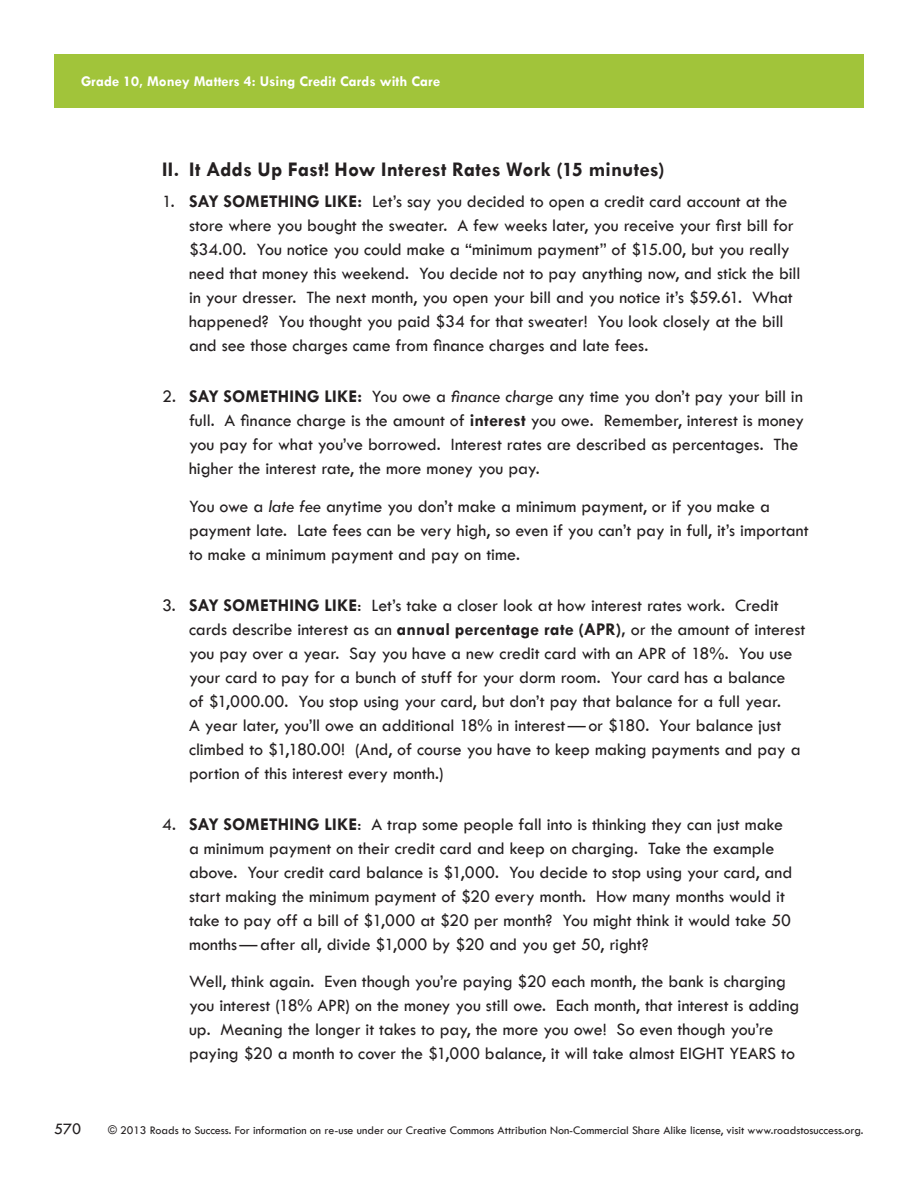
<style>
.page{position:relative;width:918px;height:1188px;background:#fff}
.page>*{position:absolute;margin:0;border:0;box-sizing:border-box;transform-origin:0 0}
.A_NumberList2{font:700 21px "Tw Cen";letter-spacing:.01em;color:#231f20}
.A_NumberList2-2{font:500 18px/24px "Tw Cen";letter-spacing:-.005em;color:#231f20}
.A_NumberList1{font:500 18px/24px "Tw Cen";letter-spacing:-.005em;color:#231f20}
.A_Text{font:500 18px/24px "Tw Cen";color:#231f20}
.t1{font:500 16.5px "Tw Cen";color:#231f20}
.t2{font:700 15px "Tw Cen";color:#fff}
.t3{font:500 12px "Tw Cen";color:#231f20}
.s1{font-weight:700}
.s2{font-style:italic}
</style>
<div class="page">
<div style="left:54px;top:54px;width:810px;height:54px;background:#a1c43a"></div>
<p class="t2" style="left:81px;top:72px;width:361px">Grade 10, Money Matters 4: Using Credit Cards with Care</p>
<p class="A_NumberList2" style="left:162px;top:157px;width:504px">II. It Adds Up Fast! How Interest Rates Work (15 minutes)</p>
<p class="A_NumberList1" style="left:189px;top:189px;width:613px;text-indent:-27px">1. <span class="s1">SAY SOMETHING LIKE:</span> Let’s say you decided to open a credit card account at the store where you bought the sweater. A few weeks later, you receive your first bill for $34.00. You notice you could make a “minimum payment” of $15.00, but you really need that money this weekend. You decide not to pay anything now, and stick the bill in your dresser. The next month, you open your bill and you notice it’s $59.61. What happened? You thought you paid $34 for that sweater! You look closely at the bill and see those charges came from finance charges and late fees.</p>
<p class="A_NumberList2-2" style="left:189px;top:384px;width:617px;text-indent:-27px">2. <span class="s1">SAY SOMETHING LIKE:</span> You owe a <span class="s2">finance charge</span> any time you don’t pay your bill in full. A finance charge is the amount of <span class="s1">interest</span> you owe. Remember, interest is money you pay for what you’ve borrowed. Interest rates are described as percentages. The higher the interest rate, the more money you pay.</p>
<p class="A_Text" style="left:189px;top:494px;width:621px">You owe a <span class="s2">late fee</span> anytime you don’t make a minimum payment, or if you make a payment late. Late fees can be very high, so even if you can’t pay in full, it’s important to make a minimum payment and pay on time.</p>
<p class="A_NumberList2-2" style="left:189px;top:593px;width:618px;text-indent:-27px">3. <span class="s1">SAY SOMETHING LIKE</span>: Let’s take a closer look at how interest rates work. Credit cards describe interest as an <span class="s1">annual percentage rate (APR),</span> or the amount of interest you pay over a year. Say you have a new credit card with an APR of 18%. You use your card to pay for a bunch of stuff for your dorm room. Your card has a balance<br>of $1,000.00. You stop using your card, but don’t pay that balance for a full year.<br>A year later, you’ll owe an additional 18% in interest — or $180. Your balance just climbed to $1,180.00! (And, of course you have to keep making payments and pay a portion of this interest every month.)</p>
<p class="A_NumberList2-2" style="left:189px;top:812px;width:605px;text-indent:-27px">4. <span class="s1">SAY SOMETHING LIKE</span>: A trap some people fall into is thinking they can just make a minimum payment on their credit card and keep on charging. Take the example above. Your credit card balance is $1,000. You decide to stop using your card, and start making the minimum payment of $20 every month. How many months would it take to pay off a bill of $1,000 at $20 per month? You might think it would take 50 months — after all, divide $1,000 by $20 and you get 50, right?</p>
<p class="A_Text" style="left:189px;top:969px;width:612px">Well, think again. Even though you’re paying $20 each month, the bank is charging you interest (18% APR) on the money you still owe. Each month, that interest is adding up. Meaning the longer it takes to pay, the more you owe! So even though you’re paying $20 a month to cover the $1,000 balance, it will take almost EIGHT YEARS to</p>
<p class="t1" style="left:54px;top:1119px;width:29px">570</p>
<p class="t3" style="left:108px;top:1123px;width:757px">© 2013 Roads to Success. For information on re-use under our Creative Commons Attribution Non-Commercial Share Alike license, visit www.roadstosuccess.org.</p>
</div>
